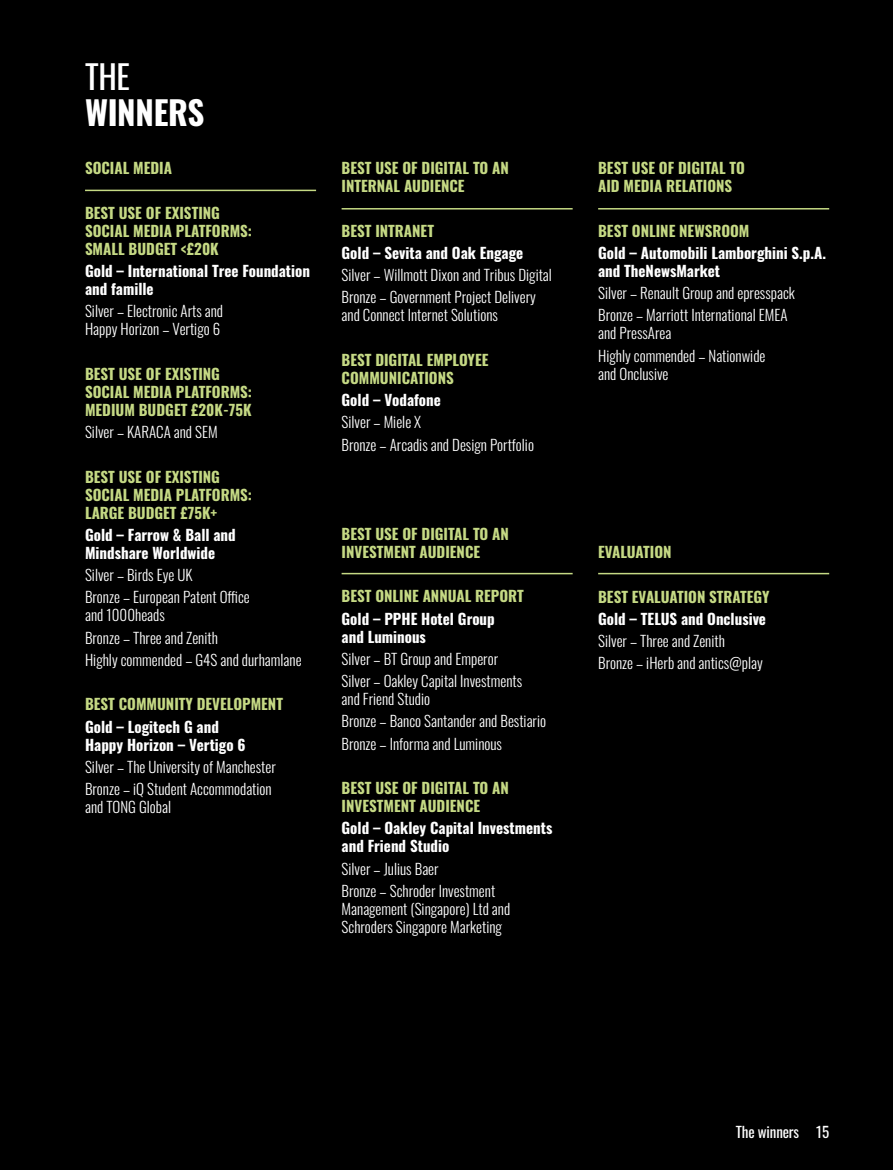
<style>
.page{position:relative;width:893px;height:1170px;background:#fff}
.page>*{position:absolute;margin:0;border:0;box-sizing:border-box;transform-origin:0 0}
.t1{font:700 33px "Oswald";letter-spacing:-.01em;color:#fff}
.t2{font:33px "Oswald";color:#fff}
.t3{font:300 15px/22.2px "Oswald";color:#fff}
.t4{font:700 15px/18px "Oswald";color:#c5d984}
.t5{font:700 15px/18px "Oswald";color:#fff}
.t6{font:15px "Oswald";letter-spacing:-.01em;color:#fff}
</style>
<div class="page">
<div style="left:0;top:0;width:893px;height:1169px;background:#000"></div>
<hr style="left:342px;top:573px;width:231px;height:1px;background:#c5d984">
<hr style="left:598px;top:573px;width:231px;height:1px;background:#c5d984">
<hr style="left:85px;top:190px;width:231px;height:1px;background:#c5d984">
<hr style="left:342px;top:208px;width:231px;height:1px;background:#c5d984">
<hr style="left:598px;top:208px;width:231px;height:1px;background:#c5d984">
<h1 class="t2" style="left:85px;top:48px;width:46px">THE</h1>
<h1 class="t1" style="left:85px;top:96px;width:121px">WINNERS</h1>
<p class="t4" style="left:85px;top:160px;width:89px">SOCIAL MEDIA</p>
<p class="t4" style="left:85px;top:204px;width:168px">BEST USE OF EXISTING<br>SOCIAL MEDIA PLATFORMS:<br>SMALL BUDGET &lt;£20K</p>
<p class="t5" style="left:85px;top:263px;width:227px">Gold – International Tree Foundation and famille</p>
<p class="t3" style="left:85px;top:300px;width:140px;line-height:18px">Silver – Electronic Arts and<br>Happy Horizon – Vertigo 6</p>
<p class="t4" style="left:85px;top:365px;width:168px">BEST USE OF EXISTING<br>SOCIAL MEDIA PLATFORMS:<br>MEDIUM BUDGET £20K-75K</p>
<p class="t3" style="left:85px;top:419px;width:134px">Silver – KARACA and SEM</p>
<p class="t4" style="left:85px;top:468px;width:168px">BEST USE OF EXISTING<br>SOCIAL MEDIA PLATFORMS:<br>LARGE BUDGET £75K+</p>
<p class="t5" style="left:85px;top:526px;width:152px">Gold – Farrow &amp; Ball and<br>Mindshare Worldwide</p>
<p class="t3" style="left:85px;top:562px;width:166px">Silver – Birds Eye UK<br>Bronze – European Patent Office</p>
<p class="t3" style="left:85px;top:602px;width:218px">and 1000heads<br>Bronze – Three and Zenith<br>Highly commended – G4S and durhamlane</p>
<p class="t4" style="left:85px;top:696px;width:200px">BEST COMMUNITY DEVELOPMENT</p>
<p class="t5" style="left:85px;top:718px;width:162px">Gold – Logitech G and<br>Happy Horizon – Vertigo 6</p>
<p class="t3" style="left:85px;top:754px;width:192px">Silver – The University of Manchester<br>Bronze – iQ Student Accommodation</p>
<p class="t3" style="left:85px;top:794px;width:88px">and TONG Global</p>
<p class="t4" style="left:342px;top:160px;width:169px">BEST USE OF DIGITAL TO AN<br>INTERNAL AUDIENCE</p>
<p class="t4" style="left:342px;top:222px;width:94px">BEST INTRANET</p>
<p class="t5" style="left:342px;top:245px;width:183px">Gold – Sevita and Oak Engage</p>
<p class="t3" style="left:342px;top:262px;width:212px">Silver – Willmott Dixon and Tribus Digital<br>Bronze – Government Project Delivery</p>
<p class="t3" style="left:342px;top:302px;width:158px">and Connect Internet Solutions</p>
<p class="t4" style="left:342px;top:352px;width:148px">BEST DIGITAL EMPLOYEE<br>COMMUNICATIONS</p>
<p class="t5" style="left:342px;top:392px;width:101px">Gold – Vodafone</p>
<p class="t3" style="left:342px;top:409px;width:194px">Silver – Miele X<br>Bronze – Arcadis and Design Portfolio</p>
<p class="t4" style="left:342px;top:525px;width:169px">BEST USE OF DIGITAL TO AN<br>INVESTMENT AUDIENCE</p>
<p class="t4" style="left:342px;top:588px;width:184px">BEST ONLINE ANNUAL REPORT</p>
<p class="t5" style="left:342px;top:610px;width:155px">Gold – PPHE Hotel Group and Luminous</p>
<p class="t3" style="left:342px;top:646px;width:182px">Silver – BT Group and Emperor<br>Silver – Oakley Capital Investments</p>
<p class="t3" style="left:342px;top:686px;width:206px">and Friend Studio<br>Bronze – Banco Santander and Bestiario<br>Bronze – Informa and Luminous</p>
<p class="t4" style="left:342px;top:780px;width:169px">BEST USE OF DIGITAL TO AN<br>INVESTMENT AUDIENCE</p>
<p class="t5" style="left:342px;top:820px;width:212px">Gold – Oakley Capital Investments and Friend Studio</p>
<p class="t3" style="left:342px;top:855px;width:155px">Silver – Julius Baer<br>Bronze – Schroder Investment</p>
<p class="t3" style="left:342px;top:898px;width:170px;line-height:18px">Management (Singapore) Ltd and<br>Schroders Singapore Marketing</p>
<p class="t4" style="left:598px;top:160px;width:148px">BEST USE OF DIGITAL TO<br>AID MEDIA RELATIONS</p>
<p class="t4" style="left:598px;top:222px;width:153px">BEST ONLINE NEWSROOM</p>
<p class="t5" style="left:598px;top:244px;width:229px">Gold – Automobili Lamborghini S.p.A. and TheNewsMarket</p>
<p class="t3" style="left:598px;top:280px;width:198px">Silver – Renault Group and epresspack<br>Bronze – Marriott International EMEA</p>
<p class="t3" style="left:598px;top:320px;width:169px">and PressArea<br>Highly commended – Nationwide</p>
<p class="t3" style="left:598px;top:360px;width:72px">and Onclusive</p>
<p class="t4" style="left:598px;top:543px;width:75px">EVALUATION</p>
<p class="t4" style="left:598px;top:588px;width:173px">BEST EVALUATION STRATEGY</p>
<p class="t5" style="left:598px;top:610px;width:169px">Gold – TELUS and Onclusive</p>
<p class="t3" style="left:598px;top:628px;width:166px">Silver – Three and Zenith<br>Bronze – iHerb and antics@play</p>
<p class="t6" style="left:736px;top:1118px;width:65px">The winners</p>
<p class="t6" style="left:816px;top:1118px;width:14px">15</p>
</div>
